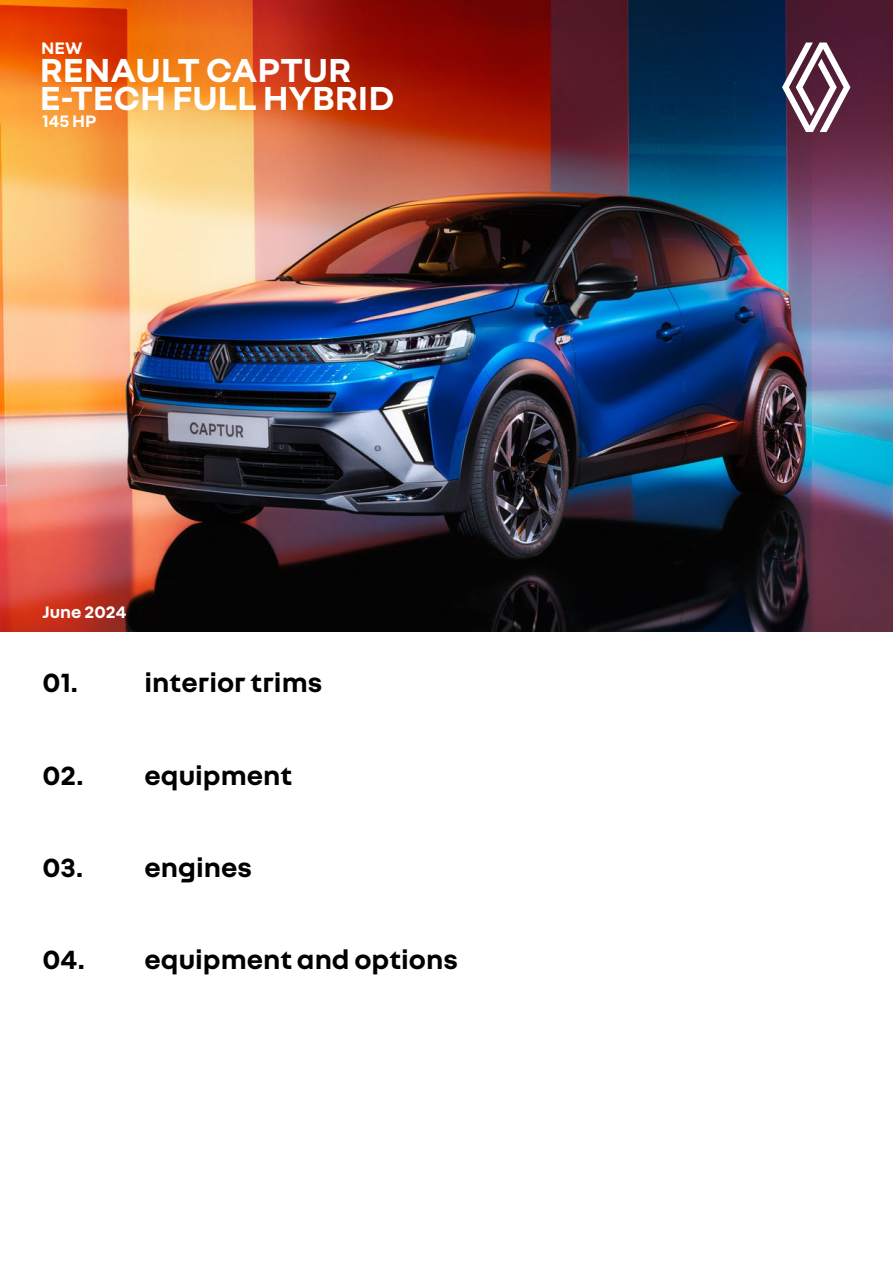
<style>
.page{position:relative;width:893px;height:1263px;background:#fff}
.page>*{position:absolute;margin:0;border:0;box-sizing:border-box;transform-origin:0 0}
.t1{font:700 36px/28.2px "Nouvel R";color:#fff}
.t2{font:700 28.5px "Nouvel R";color:#000}
.t3{font:700 18px "Nouvel R";color:#fff}
</style>
<div class="page">
<img style="left:0;top:0;width:893px;height:631px">
<svg style="left:782px;top:43px;width:68px;height:89px"></svg>
<p class="t3" style="left:41px;top:36px;width:43px">NEW</p>
<p class="t1" style="left:40px;top:54px;width:356px">RENAULT CAPTUR<br>E-TECH FULL HYBRID</p>
<p class="t3" style="left:42px;top:109px;width:56px">145 HP</p>
<p class="t3" style="left:43px;top:600px;width:85px">June 2024</p>
<p class="t2" style="left:43px;top:664px;width:281px">01. interior trims</p>
<p class="t2" style="left:43px;top:757px;width:251px">02. equipment</p>
<p class="t2" style="left:43px;top:849px;width:211px">03. engines</p>
<p class="t2" style="left:43px;top:941px;width:417px">04. equipment and options</p>
</div>
